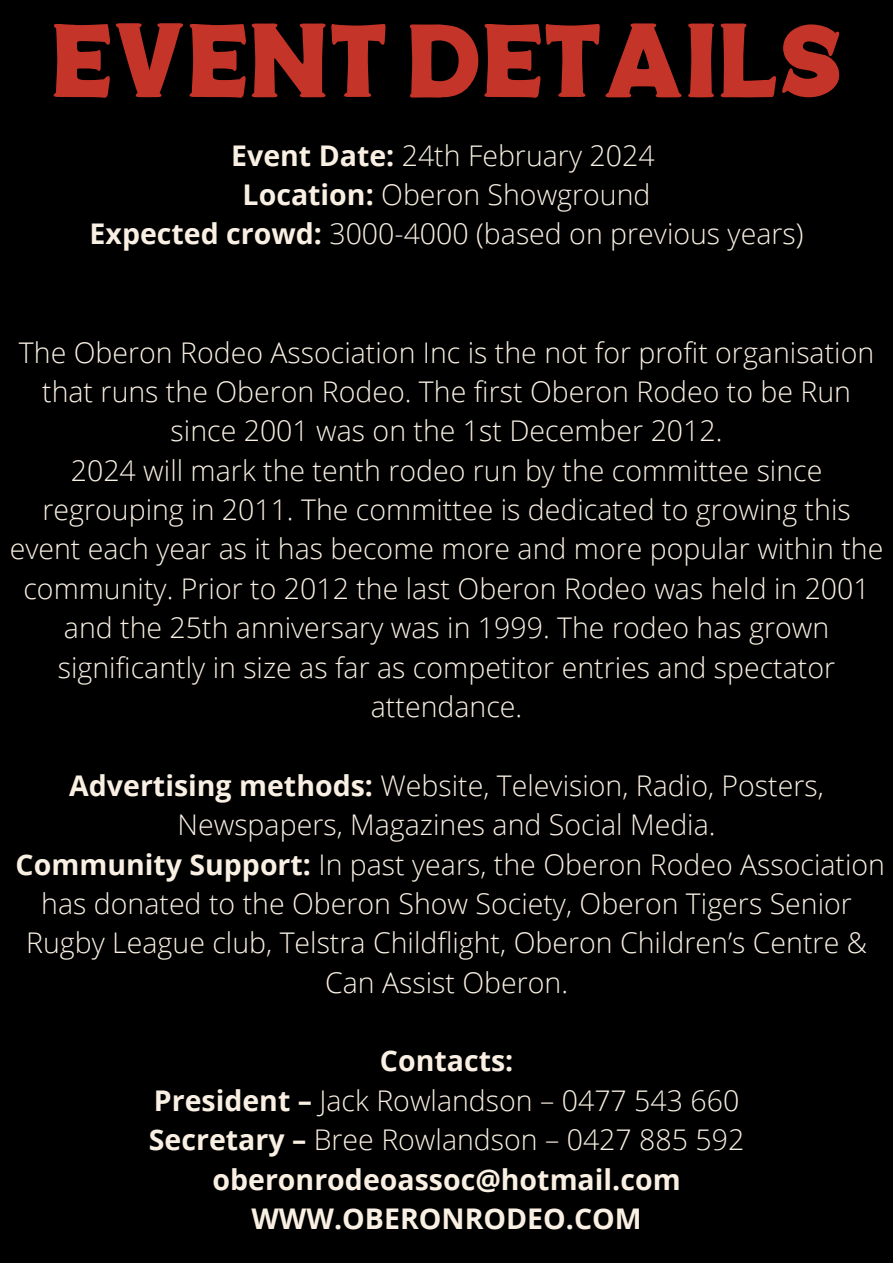
<style>
.page{position:relative;width:893px;height:1263px;background:#000}
.page>*{position:absolute;margin:0;border:0;box-sizing:border-box;transform-origin:0 0}
.t1{font:104.7px "Western Brother";color:#c43428}
.t2{font:300 28.5px/39.4px "Open Sans";color:#f9f0e3;text-align:center}
.t3{font:700 28.5px/39.4px "Open Sans";color:#f9f0e3;text-align:center}
.s1{font-weight:700}
.s2{font-weight:300}
</style>
<div class="page">
<p class="t1" style="left:51px;top:-10px;width:793px">EVENT DETAILS</p>
<p class="t2" style="left:231px;top:135px;width:425px"><span class="s1">Event Date:</span> 24th February 2024</p>
<p class="t2" style="left:243px;top:174px;width:409px"><span class="s1">Location:</span> Oberon Showground</p>
<p class="t2" style="left:90px;top:214px;width:715px"><span class="s1">Expected crowd:</span> 3000-4000 (based on previous years)</p>
<p class="t2" style="left:19px;top:332px;width:856px">The Oberon Rodeo Association Inc is the not for profit organisation that runs the Oberon Rodeo. The first Oberon Rodeo to be Run since 2001 was on the 1st December 2012.</p>
<p class="t2" style="left:10px;top:450px;width:875px">2024 will mark the tenth rodeo run by the committee since regrouping in 2011. The committee is dedicated to growing this event each year as it has become more and more popular within the community. Prior to 2012 the last Oberon Rodeo was held in 2001 and the 25th anniversary was in 1999. The rodeo has grown significantly in size as far as competitor entries and spectator attendance.</p>
<p class="t2" style="left:69px;top:765px;width:756px"><span class="s1">Advertising methods:</span> Website, Television, Radio, Posters,<br>Newspapers, Magazines and Social Media.</p>
<p class="t2" style="left:16px;top:844px;width:871px"><span class="s1">Community Support:</span> In past years, the Oberon Rodeo Association has donated to the Oberon Show Society, Oberon Tigers Senior Rugby League club, Telstra Childflight, Oberon Children’s Centre &amp; Can Assist Oberon.</p>
<p class="t3" style="left:380px;top:1041px;width:135px">Contacts:</p>
<p class="t2" style="left:154px;top:1080px;width:587px"><span class="s1">President –</span> Jack Rowlandson – 0477 543 660</p>
<p class="t3" style="left:149px;top:1119px;width:597px">Secretary – <span class="s2">Bree Rowlandson – 0427 885 592 </span>oberonrodeoassoc@hotmail.com</p>
<p class="t3" style="left:251px;top:1198px;width:392px">WWW.OBERONRODEO.COM</p>
</div>
